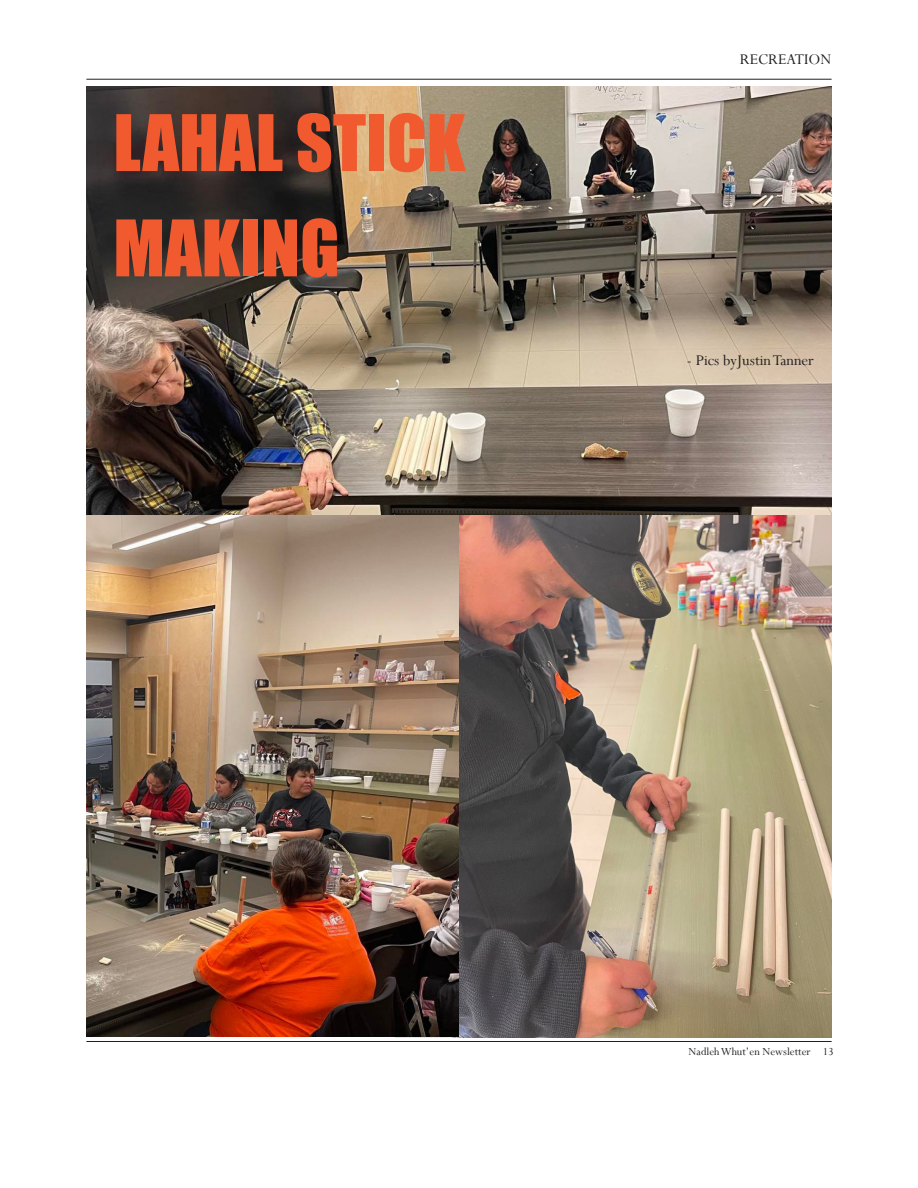
<style>
.page{position:relative;width:918px;height:1188px;background:#fff}
.page>*{position:absolute;margin:0;border:0;box-sizing:border-box;transform-origin:0 0}
.Event_Heading{font:72px "Impact";color:#f1592f}
.Folio_Section_Title{font:16.5px "Perpetua";color:#231f20}
.t1{font:12px "Perpetua";color:#231f20}
</style>
<div class="page">
<hr style="left:86px;top:1041px;width:746px;height:1px;background:#231f20">
<hr style="left:86px;top:79px;width:746px;height:1px;background:#231f20">
<img style="left:459px;top:514px;width:373px;height:523px">
<img style="left:86px;top:514px;width:373px;height:523px">
<img style="left:86px;top:86px;width:746px;height:428px">
<p class="Event_Heading" style="left:113px;top:87px;width:354px">LAHAL STICK</p>
<p class="Event_Heading" style="left:113px;top:192px;width:228px">MAKING</p>
<p class="Folio_Section_Title" style="left:740px;top:49px;width:93px">RECREATION</p>
<p class="Folio_Section_Title" style="left:687px;top:350px;width:129px">- Pics byJustin Tanner</p>
<p class="t1" style="left:689px;top:1044px;width:147px">Nadleh Whut’en Newsletter 13</p>
</div>
